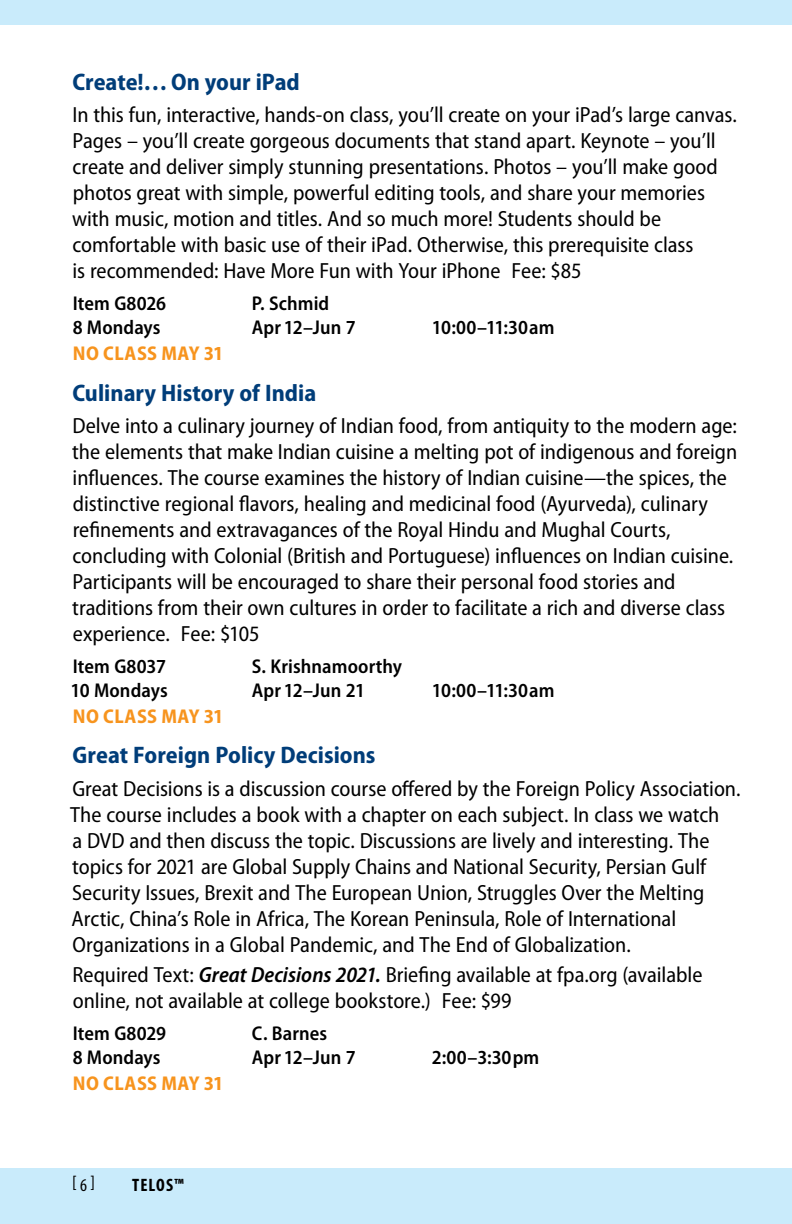
<style>
.page{position:relative;width:792px;height:1224px;background:#fff}
.page>*{position:absolute;margin:0;border:0;box-sizing:border-box;transform-origin:0 0}
.t1{font:700 semi-condensed 24px "Myriad Pro";color:#003d79}
.t2{font:semi-condensed 22px/26px "Myriad Pro";color:#000}
.t3{font:600 semi-condensed 20px "Myriad Pro";letter-spacing:.005em;color:#000}
.t4{font:700 semi-condensed 20px "Myriad Pro";letter-spacing:.025em;color:#f7941e}
.t5{font:700 condensed 18px "Myriad Pro";letter-spacing:.06em;color:#000}
.t6{font:condensed 18px "Myriad Pro";color:#000}
.s1{font-weight:600;font-style:italic}
</style>
<div class="page">
<div style="left:0;top:1168px;width:792px;height:56px;background:#c9ebfb"></div>
<div style="left:0;top:0;width:792px;height:25px;background:#c9ebfb"></div>
<p class="t1" style="left:73px;top:69px;width:229px">Create!… On your iPad</p>
<p class="t2" style="left:72px;top:102px;width:666px">In this fun, interactive, hands-on class, you’ll create on your iPad’s large canvas.<br>Pages – you’ll create gorgeous documents that stand apart. Keynote – you’ll create and deliver simply stunning presentations. Photos – you’ll make good photos great with simple, powerful editing tools, and share your memories with music, motion and titles. And so much more! Students should be comfortable with basic use of their iPad. Otherwise, this prerequisite class<br>is recommended: Have More Fun with Your iPhone Fee: $85</p>
<p class="t3" style="left:73px;top:293px;width:95px">Item G8026</p>
<p class="t3" style="left:252px;top:293px;width:79px">P. Schmid</p>
<p class="t3" style="left:73px;top:317px;width:89px">8 Mondays</p>
<p class="t3" style="left:252px;top:317px;width:105px">Apr 12–Jun 7</p>
<p class="t3" style="left:432px;top:317px;width:124px">10:00–11:30am</p>
<p class="t4" style="left:73px;top:342px;width:152px">NO CLASS MAY 31</p>
<p class="t1" style="left:73px;top:379px;width:245px">Culinary History of India</p>
<p class="t2" style="left:72px;top:413px;width:667px">Delve into a culinary journey of Indian food, from antiquity to the modern age: the elements that make Indian cuisine a melting pot of indigenous and foreign influences. The course examines the history of Indian cuisine—the spices, the distinctive regional flavors, healing and medicinal food (Ayurveda), culinary refinements and extravagances of the Royal Hindu and Mughal Courts, concluding with Colonial (British and Portuguese) influences on Indian cuisine.<br>Participants will be encouraged to share their personal food stories and traditions from their own cultures in order to facilitate a rich and diverse class experience. Fee: $105</p>
<p class="t3" style="left:73px;top:655px;width:95px">Item G8037</p>
<p class="t3" style="left:252px;top:655px;width:152px">S. Krishnamoorthy</p>
<p class="t3" style="left:70px;top:679px;width:99px">10 Mondays</p>
<p class="t3" style="left:252px;top:679px;width:115px">Apr 12–Jun 21</p>
<p class="t3" style="left:432px;top:679px;width:124px">10:00–11:30am</p>
<p class="t4" style="left:73px;top:705px;width:152px">NO CLASS MAY 31</p>
<p class="t1" style="left:73px;top:742px;width:304px">Great Foreign Policy Decisions</p>
<p class="t2" style="left:70px;top:776px;width:672px">Great Decisions is a discussion course offered by the Foreign Policy Association.<br>The course includes a book with a chapter on each subject. In class we watch<br>a DVD and then discuss the topic. Discussions are lively and interesting. The topics for 2021 are Global Supply Chains and National Security, Persian Gulf Security Issues, Brexit and The European Union, Struggles Over the Melting Arctic, China’s Role in Africa, The Korean Peninsula, Role of International Organizations in a Global Pandemic, and The End of Globalization.</p>
<p class="t2" style="left:73px;top:962px;width:632px">Required Text: <span class="s1">Great Decisions 2021.</span> Briefing available at fpa.org (available online, not available at college bookstore.) Fee: $99</p>
<p class="t3" style="left:73px;top:1022px;width:95px">Item G8029</p>
<p class="t3" style="left:252px;top:1022px;width:77px">C. Barnes</p>
<p class="t3" style="left:73px;top:1046px;width:89px">8 Mondays</p>
<p class="t3" style="left:252px;top:1046px;width:105px">Apr 12–Jun 7</p>
<p class="t3" style="left:432px;top:1046px;width:109px">2:00–3:30pm</p>
<p class="t4" style="left:73px;top:1072px;width:152px">NO CLASS MAY 31</p>
<p class="t6" style="left:72px;top:1171px;width:25px">[ 6 ]</p>
<p class="t5" style="left:132px;top:1174px;width:53px">TELOS™</p>
</div>
